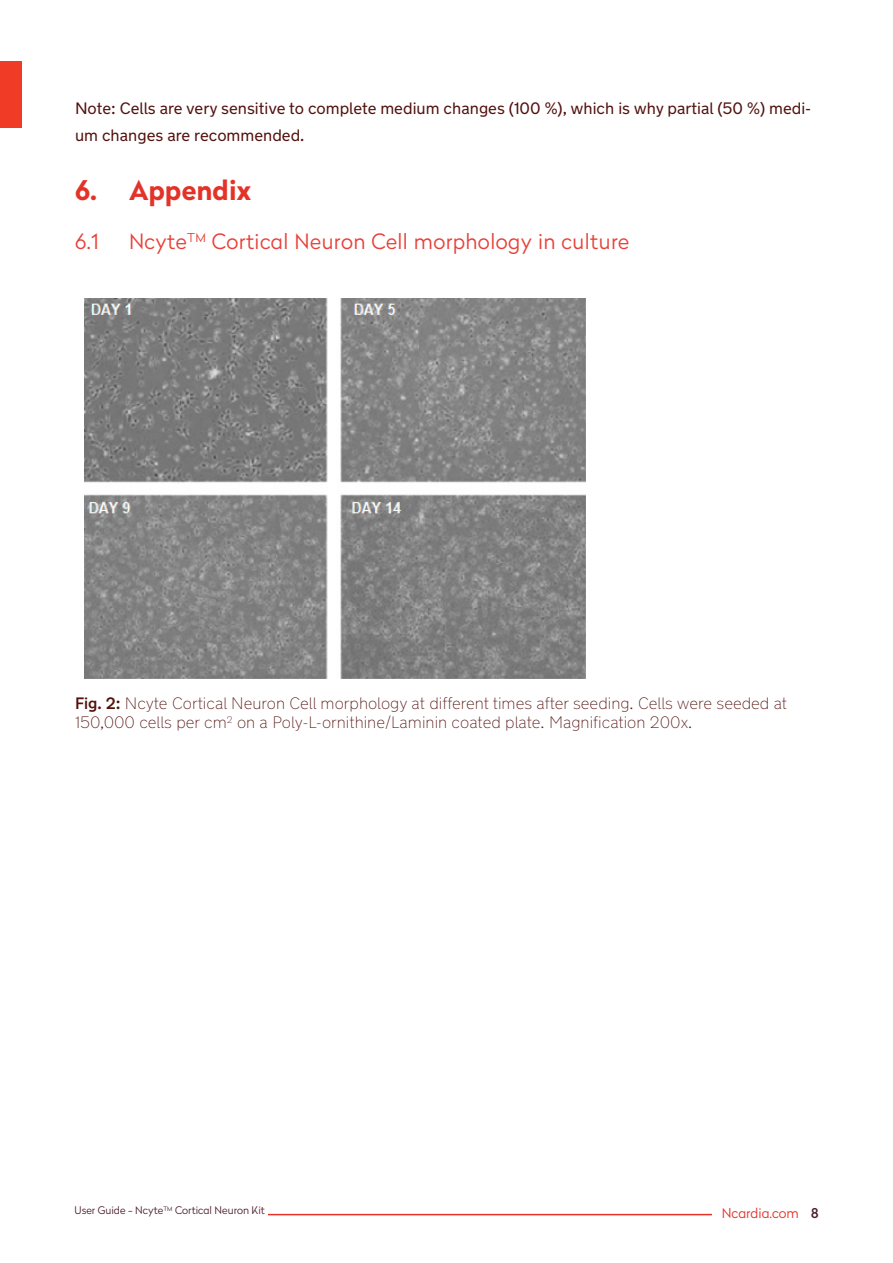
<style>
.page{position:relative;width:893px;height:1263px;background:#fff}
.page>*{position:absolute;margin:0;border:0;box-sizing:border-box;transform-origin:0 0}
.t1{font:700 27px "Radikal";color:#e33329}
.t2{font:300 21px "Radikal";letter-spacing:.02em;color:#e84038}
.Text{font:100 16.5px/19.5px "New Transport";color:#52110d}
.Text-2{font:16.5px/27px "New Transport";color:#52110d}
.t3{font:300 13.5px "Radikal";color:#e33329}
.t4{font:500 13.5px "Radikal";color:#4d1f2a}
.t5{font:300 10.5px "Radikal";color:#4d1f2a}
.s1{font-weight:500}
</style>
<div class="page">
<hr style="left:268px;top:1214px;width:444px;height:1px;background:#e33329">
<div style="left:0;top:61px;width:21px;height:67px;background:#f03c27"></div>
<img style="left:85px;top:298px;width:501px;height:381px">
<p class="Text-2" style="left:75px;top:94px;width:738px">Note: Cells are very sensitive to complete medium changes (100 %), which is why partial (50 %) medi&shy;um changes are recommended.</p>
<p class="t1" style="left:75px;top:170px;width:178px">6. Appendix</p>
<p class="t2" style="left:75px;top:227px;width:25px">6.1</p>
<p class="t2" style="left:129px;top:227px;width:502px">Ncyte<sup>TM</sup> Cortical Neuron Cell morphology in culture</p>
<p class="Text" style="left:75px;top:693px;width:714px"><span class="s1">Fig. 2:</span> Ncyte Cortical Neuron Cell morphology at different times after seeding. Cells were seeded at<br>150,000 cells per cm<sup>2</sup> on a Poly-L-ornithine/Laminin coated plate. Magnification 200x.</p>
<p class="t5" style="left:74px;top:1203px;width:192px">User Guide - Ncyte<sup>TM</sup> Cortical Neuron Kit</p>
<p class="t3" style="left:722px;top:1203px;width:79px">Ncardia.com</p>
<p class="t4" style="left:811px;top:1203px;width:9px">8</p>
</div>
